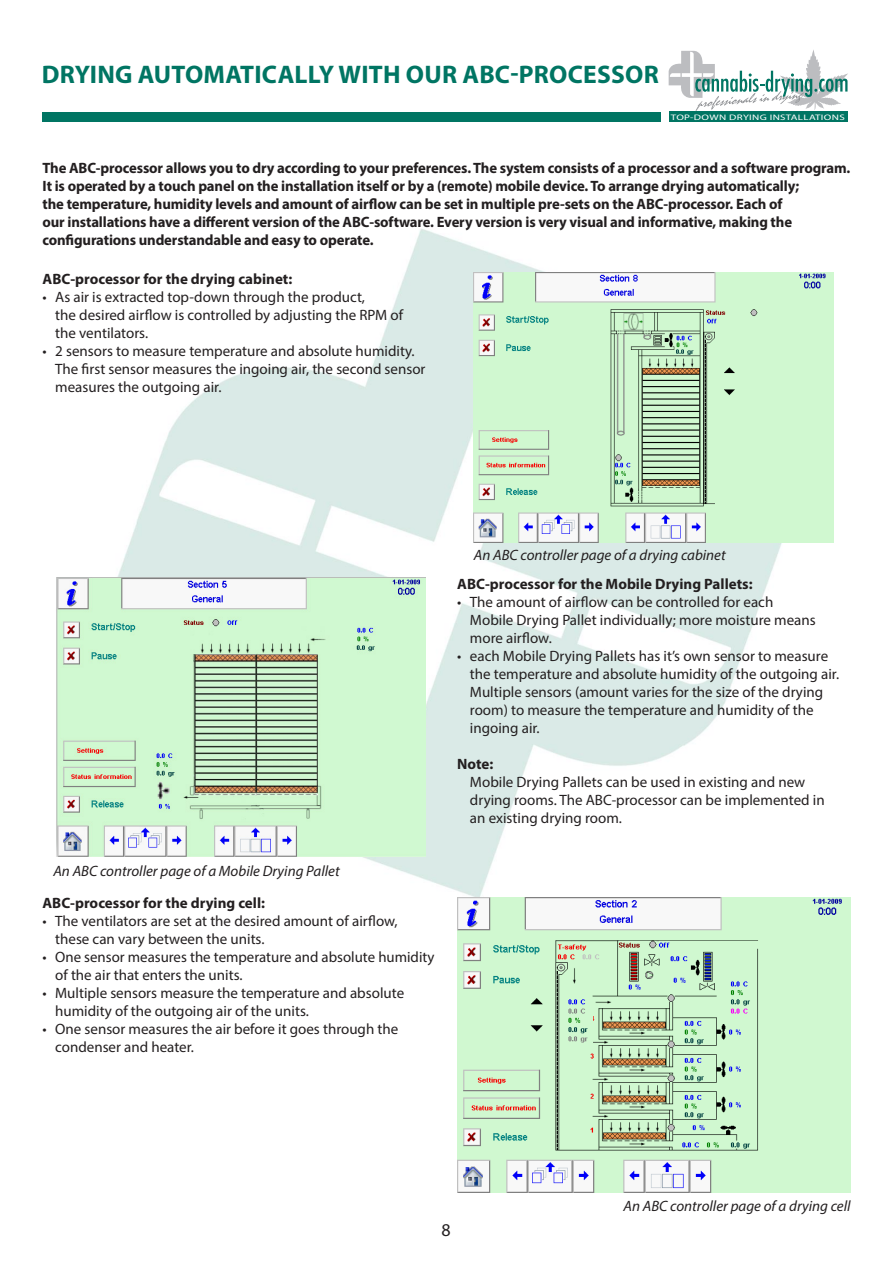
<style>
.page{position:relative;width:893px;height:1263px;background:#fff}
.page>*{position:absolute;margin:0;border:0;box-sizing:border-box;transform-origin:0 0}
.t1{font:700 25.5px "Myriad Pro";letter-spacing:.01em;color:#007563}
.t2{font:18px "Myriad Pro";color:#231f20}
.t3{font:15px "Myriad Pro";color:#231f20}
.t4{font:700 15px/18px "Myriad Pro";letter-spacing:-.01em;color:#231f20}
.t5{font:italic 15px "Myriad Pro";color:#231f20}
.t6{font:7.95px "Myriad Pro";letter-spacing:.03em;color:#fff;scale:1.37 1}
</style>
<div class="page">
<img style="left:64px;top:229px;width:765px;height:668px">
<div style="left:669px;top:112px;width:178px;height:10px;background:#007563"></div>
<svg style="left:669px;top:50px;width:179px;height:61px"></svg>
<div style="left:43px;top:112px;width:618px;height:10px;background:#007563"></div>
<img style="left:56px;top:578px;width:369px;height:278px">
<img style="left:457px;top:897px;width:394px;height:295px">
<img style="left:474px;top:272px;width:360px;height:270px">
<p class="t1" style="left:42px;top:58px;width:618px">DRYING AUTOMATICALLY WITH OUR ABC-PROCESSOR</p>
<p class="t6" style="left:671px;top:112px;width:128px">TOP-DOWN DRYING INSTALLATIONS</p>
<p class="t4" style="left:43px;top:159px;width:809px">The ABC-processor allows you to dry according to your preferences. The system consists of a processor and a software program.<br>It is operated by a touch panel on the installation itself or by a (remote) mobile device. To arrange drying automatically;<br>the temperature, humidity levels and amount of airflow can be set in multiple pre-sets on the ABC-processor. Each of<br>our installations have a different version of the ABC-software. Every version is very visual and informative, making the configurations understandable and easy to operate.</p>
<p class="t4" style="left:43px;top:269px;width:251px">ABC-processor for the drying cabinet:</p>
<p class="t3" style="left:43px;top:287px;width:324px">• As air is extracted top-down through the product,</p>
<p class="t3" style="left:55px;top:305px;width:349px">the desired airflow is controlled by adjusting the RPM of</p>
<p class="t3" style="left:55px;top:323px;width:94px">the ventilators.</p>
<p class="t3" style="left:43px;top:341px;width:374px">• 2 sensors to measure temperature and absolute humidity.</p>
<p class="t3" style="left:55px;top:359px;width:372px">The first sensor measures the ingoing air, the second sensor</p>
<p class="t3" style="left:55px;top:377px;width:168px">measures the outgoing air.</p>
<p class="t5" style="left:53px;top:862px;width:288px">An ABC controller page of a Mobile Drying Pallet</p>
<p class="t4" style="left:42px;top:894px;width:224px">ABC-processor for the drying cell:</p>
<p class="t3" style="left:42px;top:912px;width:357px">• The ventilators are set at the desired amount of airflow,</p>
<p class="t3" style="left:55px;top:930px;width:211px">these can vary between the units.</p>
<p class="t3" style="left:42px;top:948px;width:394px">• One sensor measures the temperature and absolute humidity</p>
<p class="t3" style="left:55px;top:966px;width:189px">of the air that enters the units.</p>
<p class="t3" style="left:42px;top:984px;width:363px">• Multiple sensors measure the temperature and absolute</p>
<p class="t3" style="left:55px;top:1002px;width:255px">humidity of the outgoing air of the units.</p>
<p class="t3" style="left:42px;top:1020px;width:357px">• One sensor measures the air before it goes through the</p>
<p class="t3" style="left:55px;top:1038px;width:140px">condenser and heater.</p>
<p class="t5" style="left:474px;top:545px;width:253px">An ABC controller page of a drying cabinet</p>
<p class="t4" style="left:457px;top:574px;width:297px">ABC-processor for the Mobile Drying Pallets:</p>
<p class="t3" style="left:457px;top:592px;width:318px">• The amount of airflow can be controlled for each</p>
<p class="t3" style="left:470px;top:610px;width:347px">Mobile Drying Pallet individually; more moisture means</p>
<p class="t3" style="left:470px;top:628px;width:83px">more airflow.</p>
<p class="t3" style="left:457px;top:646px;width:372px">• each Mobile Drying Pallets has it’s own sensor to measure</p>
<p class="t3" style="left:470px;top:664px;width:371px">the temperature and absolute humidity of the outgoing air.</p>
<p class="t3" style="left:470px;top:682px;width:355px">Multiple sensors (amount varies for the size of the drying</p>
<p class="t3" style="left:470px;top:700px;width:345px">room) to measure the temperature and humidity of the</p>
<p class="t3" style="left:470px;top:718px;width:71px">ingoing air.</p>
<p class="t4" style="left:457px;top:754px;width:38px">Note:</p>
<p class="t3" style="left:470px;top:772px;width:337px">Mobile Drying Pallets can be used in existing and new</p>
<p class="t3" style="left:470px;top:790px;width:356px">drying rooms. The ABC-processor can be implemented in</p>
<p class="t3" style="left:470px;top:808px;width:154px">an existing drying room.</p>
<p class="t5" style="left:623px;top:1196px;width:229px">An ABC controller page of a drying cell</p>
<p class="t2" style="left:441px;top:1219px;width:11px">8</p>
</div>
